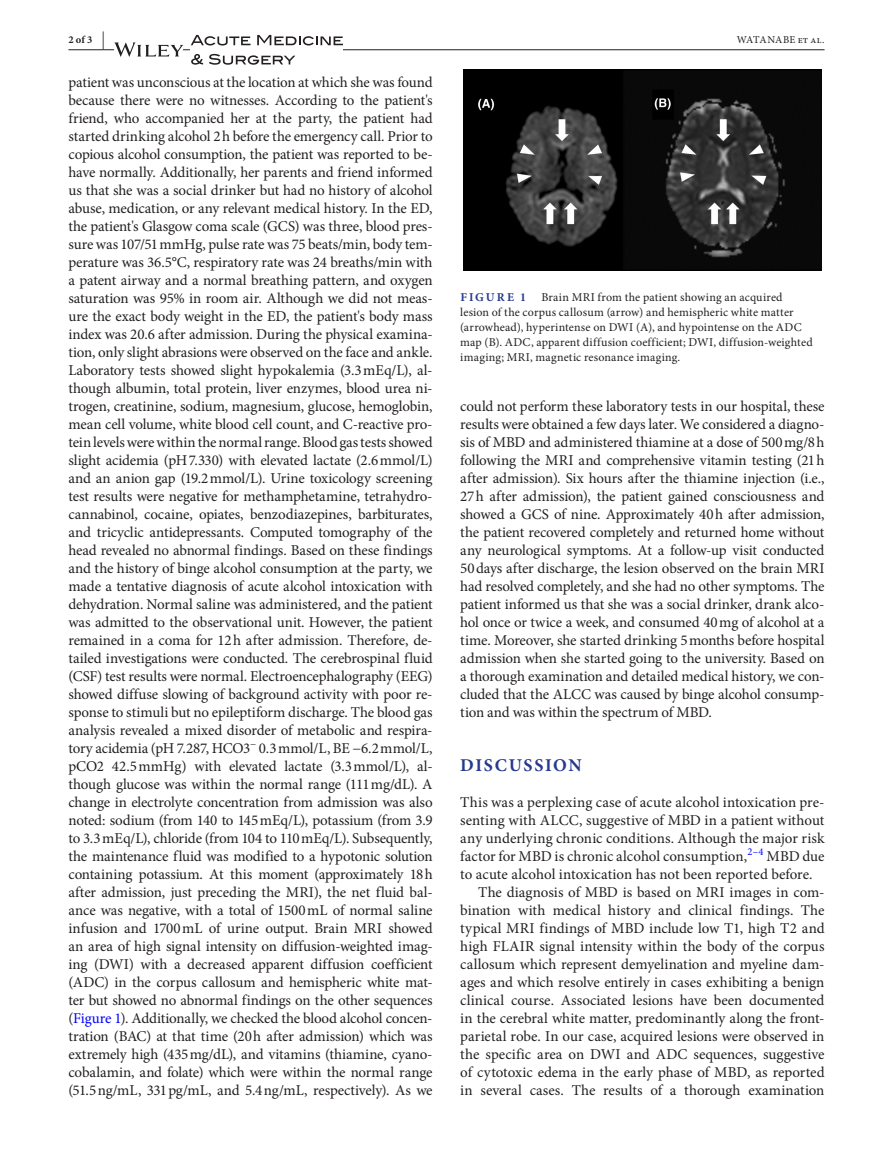
<style>
.page{position:relative;width:893px;height:1174px;background:#fff}
.page>*{position:absolute;margin:0;border:0;box-sizing:border-box;transform-origin:0 0}
.t1{font:700 18px "Minion Pro";letter-spacing:.09em;color:#27388e}
.t2{font:15px/18px "Minion Pro";color:#231f20;text-align:justify}
.t3{font:12px/15px "Minion Pro";letter-spacing:.01em;color:#231f20}
.t4{font:700 12px "Minion Pro";letter-spacing:.17em;color:#27388e}
.t5{font:10.5px "Minion Pro";letter-spacing:.01em;color:#231f20}
.t6{font:700 10.5px "Minion Pro";color:#231f20}
.t7{font:10.5px "Minion Pro";color:#00f}
.s1{font-size:18px}
.s2{color:#00f}
</style>
<div class="page">
<hr style="left:68px;top:49px;width:756px;height:1px;background:#231f20">
<svg style="left:114px;top:42px;width:69px;height:15px"></svg>
<div style="left:191px;top:35px;width:152px;height:30px;background:#fff"></div>
<svg style="left:191px;top:35px;width:59px;height:10px"></svg>
<svg style="left:257px;top:35px;width:86px;height:10px"></svg>
<svg style="left:191px;top:54px;width:12px;height:11px"></svg>
<svg style="left:209px;top:54px;width:86px;height:11px"></svg>
<img style="left:464px;top:69px;width:357px;height:201px">
<p class="t6" style="left:68px;top:32px;width:38px">2 of 3 <span class="s1">|</span></p>
<p class="t5" style="left:737px;top:32px;width:89px">WATANABE et al.</p>
<p class="t2" style="left:68px;top:73px;width:366px">patient was unconscious at the location at which she was found because there were no witnesses. According to the patient's friend, who accompanied her at the party, the patient had started drinking alcohol 2h before the emergency call. Prior to copious alcohol consumption, the patient was reported to be&shy;have normally. Additionally, her parents and friend informed us that she was a social drinker but had no history of alcohol abuse, medication, or any relevant medical history. In the ED, the patient's Glasgow coma scale (GCS) was three, blood pres&shy;sure was 107/51mmHg, pulse rate was 75 beats/min, body tem&shy;perature was 36.5°C, respiratory rate was 24 breaths/min with a patent airway and a normal breathing pattern, and oxygen saturation was 95% in room air. Although we did not meas&shy;ure the exact body weight in the ED, the patient's body mass index was 20.6 after admission. During the physical examina&shy;tion, only slight abrasions were observed on the face and ankle.<br>Laboratory tests showed slight hypokalemia (3.3mEq/L), al&shy;though albumin, total protein, liver enzymes, blood urea ni&shy;trogen, creatinine, sodium, magnesium, glucose, hemoglobin, mean cell volume, white blood cell count, and C-reactive pro&shy;tein levels were within the normal range. Blood gas tests showed slight acidemia (pH7.330) with elevated lactate (2.6mmol/L) and an anion gap (19.2mmol/L). Urine toxicology screening test results were negative for methamphetamine, tetrahydro&shy;cannabinol, cocaine, opiates, benzodiazepines, barbiturates, and tricyclic antidepressants. Computed tomography of the head revealed no abnormal findings. Based on these findings and the history of binge alcohol consumption at the party, we made a tentative diagnosis of acute alcohol intoxication with dehydration. Normal saline was administered, and the patient was admitted to the observational unit. However, the patient remained in a coma for 12h after admission. Therefore, de&shy;tailed investigations were conducted. The cerebrospinal fluid (CSF) test results were normal. Electroencephalography (EEG) showed diffuse slowing of background activity with poor re&shy;sponse to stimuli but no epileptiform discharge. The blood gas analysis revealed a mixed disorder of metabolic and respira&shy;tory acidemia (pH 7.287, HCO3</p>
<p class="t3" style="left:460px;top:290px;width:354px;text-indent:81px">Brain MRI from the patient showing an acquired lesion of the corpus callosum (arrow) and hemispheric white matter (arrowhead), hyperintense on DWI (A), and hypointense on the ADC map (B). ADC, apparent diffusion coefficient; DWI, diffusion-weighted imaging; MRI, magnetic resonance imaging.</p>
<p class="t4" style="left:460px;top:289px;width:67px">FIGURE 1</p>
<p class="t2" style="left:460px;top:397px;width:366px">could not perform these laboratory tests in our hospital, these results were obtained a few days later. We considered a diagno&shy;sis of MBD and administered thiamine at a dose of 500mg/8h following the MRI and comprehensive vitamin testing (21h after admission). Six hours after the thiamine injection (i.e., 27h after admission), the patient gained consciousness and showed a GCS of nine. Approximately 40h after admission, the patient recovered completely and returned home without any neurological symptoms. At a follow-up visit conducted 50days after discharge, the lesion observed on the brain MRI had resolved completely, and she had no other symptoms. The patient informed us that she was a social drinker, drank alco&shy;hol once or twice a week, and consumed 40mg of alcohol at a time. Moreover, she started drinking 5months before hospital admission when she started going to the university. Based on a thorough examination and detailed medical history, we con&shy;cluded that the ALCC was caused by binge alcohol consump&shy;tion and was within the spectrum of MBD.</p>
<p class="t1" style="left:460px;top:753px;width:123px">DISCUSSION</p>
<p class="t2" style="left:460px;top:793px;width:366px">This was a perplexing case of acute alcohol intoxication pre&shy;senting with ALCC, suggestive of MBD in a patient without any underlying chronic conditions. Although the major risk factor for MBD is chronic alcohol consumption,</p>
<p class="t2" style="left:68px;top:739px;width:366px;text-indent:191px">0.3mmol/L, BE −6.2mmol/L, pCO2 42.5mmHg) with elevated lactate (3.3mmol/L), al&shy;though glucose was within the normal range (111mg/dL). A change in electrolyte concentration from admission was also noted: sodium (from 140 to 145mEq/L), potassium (from 3.9 to 3.3mEq/L), chloride (from 104 to 110mEq/L). Subsequently, the maintenance fluid was modified to a hypotonic solution containing potassium. At this moment (approximately 18h after admission, just preceding the MRI), the net fluid bal&shy;ance was negative, with a total of 1500mL of normal saline infusion and 1700mL of urine output. Brain MRI showed an area of high signal intensity on diffusion-weighted imag&shy;ing (DWI) with a decreased apparent diffusion coefficient (ADC) in the corpus callosum and hemispheric white mat&shy;ter but showed no abnormal findings on the other sequences (<span class="s2">Figure 1</span>). Additionally, we checked the blood alcohol concen&shy;tration (BAC) at that time (20h after admission) which was extremely high (435mg/dL), and vitamins (thiamine, cyano&shy;cobalamin, and folate) which were within the normal range (51.5ng/mL, 331pg/mL, and 5.4ng/mL, respectively). As we</p>
<p class="t7" style="left:747px;top:844px;width:18px">2–4</p>
<p class="t2" style="left:766px;top:847px;width:60px">MBD due</p>
<p class="t2" style="left:460px;top:865px;width:354px">to acute alcohol intoxication has not been reported before.</p>
<p class="t2" style="left:478px;top:883px;width:348px">The diagnosis of MBD is based on MRI images in com-</p>
<p class="t2" style="left:460px;top:901px;width:366px">bination with medical history and clinical findings. The</p>
<p class="t2" style="left:460px;top:919px;width:366px">typical MRI findings of MBD include low T1, high T2 and</p>
<p class="t2" style="left:460px;top:937px;width:366px">high FLAIR signal intensity within the body of the corpus</p>
<p class="t2" style="left:460px;top:955px;width:366px">callosum which represent demyelination and myeline dam-</p>
<p class="t2" style="left:460px;top:973px;width:366px">ages and which resolve entirely in cases exhibiting a benign</p>
<p class="t2" style="left:460px;top:991px;width:366px">clinical course. Associated lesions have been documented</p>
<p class="t2" style="left:460px;top:1009px;width:366px">in the cerebral white matter, predominantly along the front-</p>
<p class="t2" style="left:460px;top:1027px;width:366px">parietal robe. In our case, acquired lesions were observed in</p>
<p class="t2" style="left:460px;top:1045px;width:366px">the specific area on DWI and ADC sequences, suggestive</p>
<p class="t2" style="left:460px;top:1063px;width:366px">of cytotoxic edema in the early phase of MBD, as reported</p>
<p class="t2" style="left:460px;top:1081px;width:366px">in several cases. The results of a thorough examination</p>
</div>
